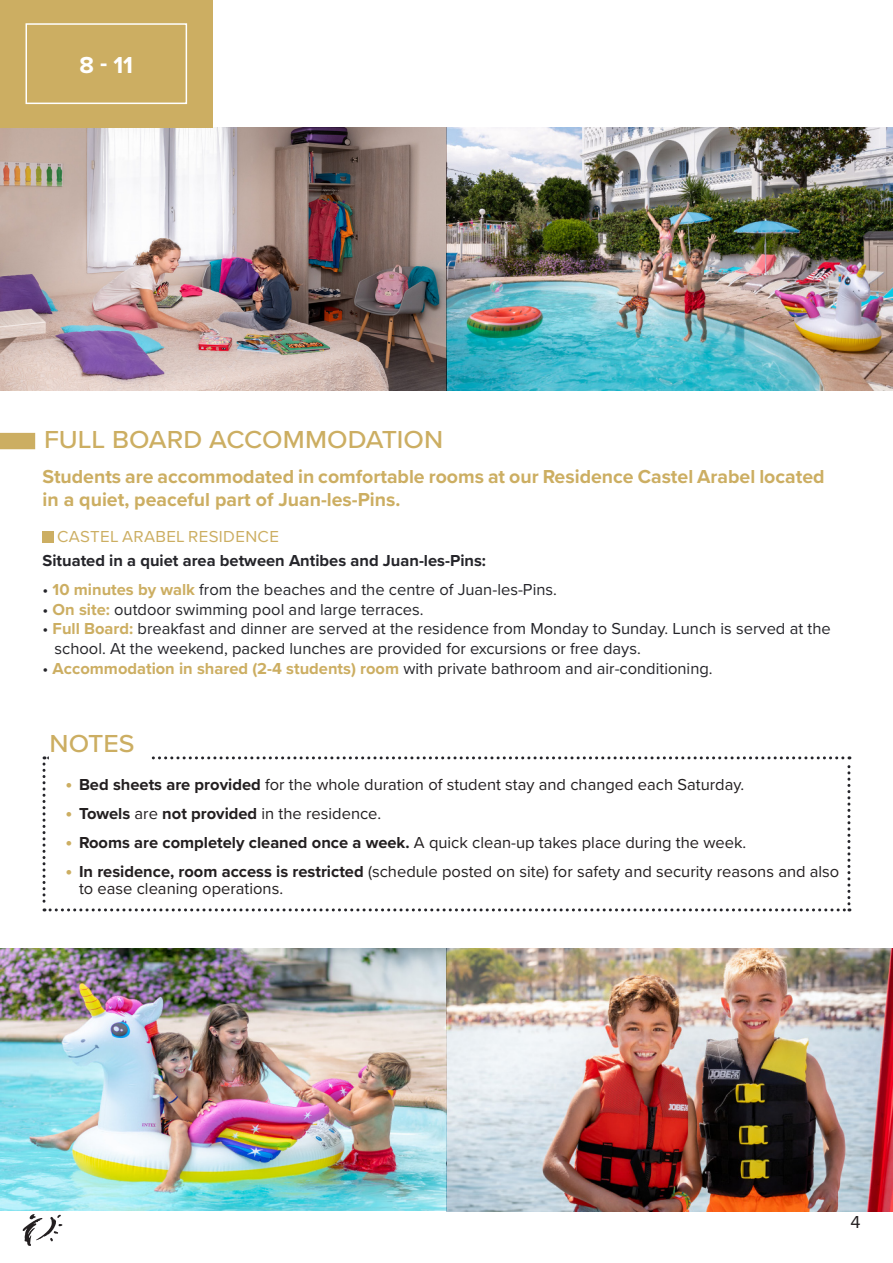
<style>
.page{position:relative;width:893px;height:1263px;background:#fff}
.page>*{position:absolute;margin:0;border:0;box-sizing:border-box;transform-origin:0 0}
.t1{font:500 25.5px "Proxima Nova";color:#ccae62;scale:1.05 1}
.t2{font:700 24px "Proxima Nova";color:#fff}
.t3{font:700 19.5px/23.4px "Proxima Nova";color:#ccae62}
.t4{font:18px "Proxima Nova";color:#231f20}
.t5{font:16.5px/19.8px "Proxima Nova";color:#25252a}
.t6{font:16.5px/16.5px "Proxima Nova";color:#231f20}
.t7{font:700 16.5px "Proxima Nova";color:#25252a}
.Style_de_paragraphe_1{font:16.5px "Proxima Nova";letter-spacing:.02em;color:#ccae62}
.s1{font-weight:700;color:#ccae62}
.s2{font-weight:700;font-size:19.5px;color:#ccae62}
.s3{font-weight:700}
</style>
<div class="page">
<svg style="left:23px;top:1214px;width:39px;height:32px"></svg>
<div style="left:0;top:434px;width:34px;height:14px;background:#ccae62"></div>
<div style="left:0;top:433px;width:35px;height:16px;border:2px solid #ccae62"></div>
<svg style="left:43px;top:756px;width:807px;height:155px"></svg>
<div style="left:49px;top:730px;width:101px;height:36px;background:#fff"></div>
<div style="left:43px;top:531px;width:11px;height:11px;background:#ccae62"></div>
<img style="left:0;top:127px;width:893px;height:264px">
<div style="left:0;top:0;width:213px;height:127px;background:#ccae62"></div>
<div style="left:26px;top:23px;width:161px;height:81px;border:2px solid #fff"></div>
<img style="left:0;top:948px;width:446px;height:262px">
<img style="left:446px;top:948px;width:447px;height:264px">
<p class="t2" style="left:79px;top:47px;width:55px">8 - 11</p>
<p class="t1" style="left:44px;top:421px;width:382px">FULL BOARD ACCOMMODATION</p>
<p class="t3" style="left:43px;top:464px;width:783px">Students are accommodated in comfortable rooms at our Residence Castel Arabel located in a quiet, peaceful part of Juan-les-Pins.</p>
<p class="Style_de_paragraphe_1" style="left:57px;top:524px;width:223px">CASTEL ARABEL RESIDENCE</p>
<p class="t7" style="left:43px;top:549px;width:445px">Situated in a quiet area between Antibes and Juan-les-Pins:</p>
<p class="t5" style="left:43px;top:579px;width:516px">• <span class="s1">10 minutes by walk</span> from the beaches and the centre of Juan-les-Pins.</p>
<p class="t5" style="left:43px;top:598px;width:383px">• <span class="s1">On site:</span> outdoor swimming pool and large terraces.</p>
<p class="t5" style="left:55px;top:618px;width:778px;text-indent:-12px">• <span class="s1">Full Board:</span> breakfast and dinner are served at the residence from Monday to Sunday. Lunch is served at the school. At the weekend, packed lunches are provided for excursions or free days.</p>
<p class="t5" style="left:43px;top:658px;width:672px">• <span class="s1">Accommodation in shared (2-4 students) room</span> with private bathroom and air-conditioning.</p>
<p class="t1" style="left:50px;top:724px;width:83px">NOTES</p>
<p class="t6" style="left:66px;top:775px;width:680px"><span class="s2">•</span> <span class="s3">Bed sheets are provided</span> for the whole duration of student stay and changed each Saturday.</p>
<p class="t6" style="left:66px;top:804px;width:317px"><span class="s2">•</span> <span class="s3">Towels</span> are <span class="s3">not provided</span> in the residence.</p>
<p class="t6" style="left:66px;top:834px;width:682px"><span class="s2">•</span> <span class="s3">Rooms are completely cleaned once a week.</span> A quick clean-up takes place during the week.</p>
<p class="t6" style="left:79px;top:863px;width:762px;text-indent:-14px"><span class="s2">•</span> <span class="s3">In residence, room access is restricted</span> (schedule posted on site) for safety and security reasons and also to ease cleaning operations.</p>
<p class="t4" style="left:850px;top:1209px;width:12px">4</p>
</div>
